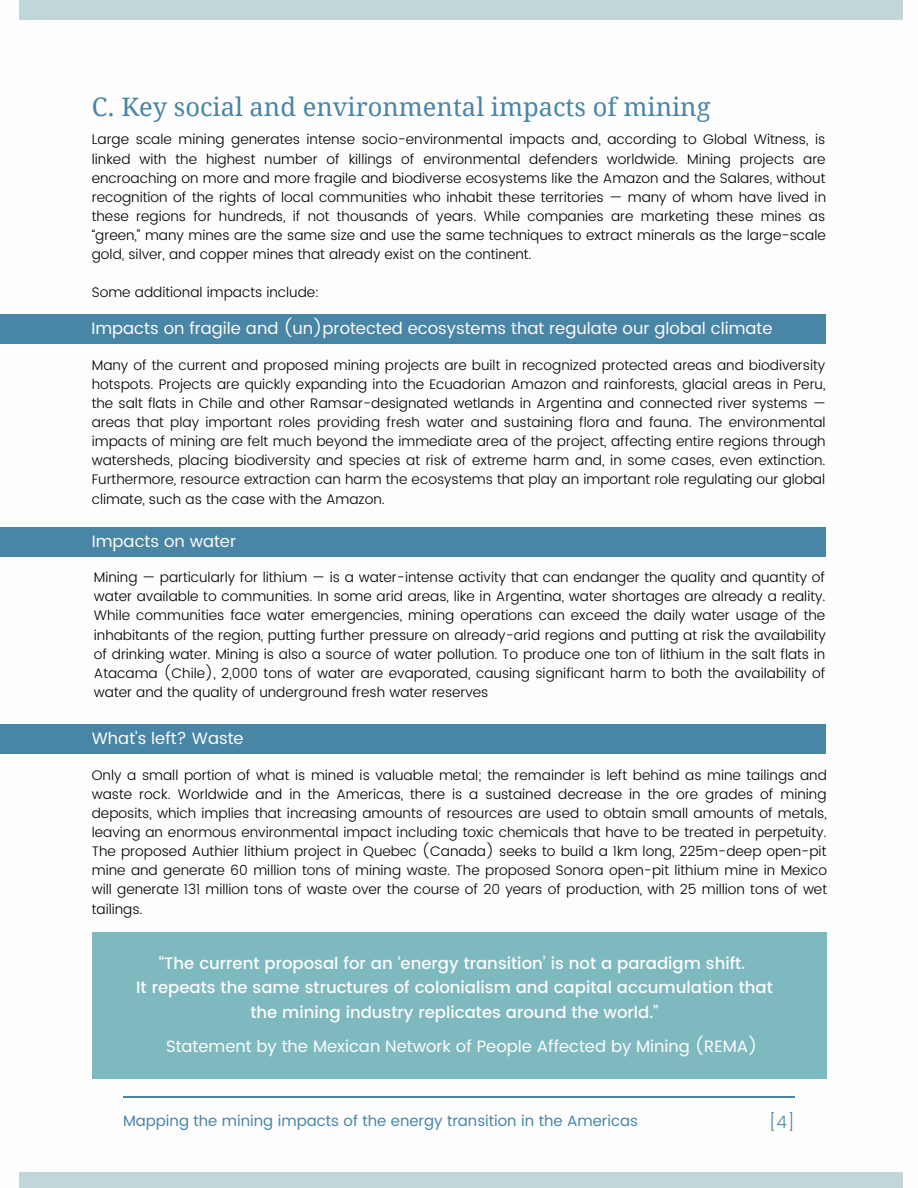
<style>
.page{position:relative;width:918px;height:1188px;background:#fff}
.page>*{position:absolute;margin:0;border:0;box-sizing:border-box;transform-origin:0 0}
.t1{font:25.5px "Droid Serif";color:#4985a5}
.t2{font:300 16.95px "Poppins";color:#4985a5}
.t3{font:500 16.5px/24.8px "Poppins";color:#fdfdfd;text-align:center}
.t4{font:16.5px "Poppins";color:#fdfdfd}
.t5{font:15px "Poppins";color:#4985a5}
.t6{font:300 13.8px/19.2px "Poppins";color:#000;text-align:justify}
</style>
<div class="page">
<div style="left:19px;top:1172px;width:883px;height:16px;background:#c1d6d9"></div>
<hr style="left:123px;top:1096px;width:672px;height:1px;background:#4985a5">
<div style="left:19px;top:0;width:883px;height:19px;background:#c1d6d9"></div>
<div style="left:0;top:527px;width:826px;height:29px;background:#4985a5"></div>
<div style="left:92px;top:932px;width:734px;height:147px;background:#7eb9bf"></div>
<div style="left:0;top:724px;width:826px;height:29px;background:#4985a5"></div>
<div style="left:0;top:315px;width:826px;height:29px;background:#4985a5"></div>
<p class="t1" style="left:92px;top:92px;width:620px">C. Key social and environmental impacts of mining</p>
<p class="t6" style="left:92px;top:130px;width:736px">Large scale mining generates intense socio-environmental impacts and, according to Global Witness, is linked with the highest number of killings of environmental defenders worldwide. Mining projects are encroaching on more and more fragile and biodiverse ecosystems like the Amazon and the Salares, without recognition of the rights of local communities who inhabit these territories — many of whom have lived in these regions for hundreds, if not thousands of years. While companies are marketing these mines as “green,” many mines are the same size and use the same techniques to extract minerals as the large-scale gold, silver, and copper mines that already exist on the continent.</p>
<p class="t6" style="left:92px;top:283px;width:229px">Some additional impacts include:</p>
<p class="t4" style="left:91px;top:319px;width:683px">Impacts on fragile and (un)protected ecosystems that regulate our global climate</p>
<p class="t6" style="left:92px;top:355px;width:736px">Many of the current and proposed mining projects are built in recognized protected areas and biodiversity hotspots. Projects are quickly expanding into the Ecuadorian Amazon and rainforests, glacial areas in Peru, the salt flats in Chile and other Ramsar-designated wetlands in Argentina and connected river systems — areas that play important roles providing fresh water and sustaining flora and fauna. The environmental impacts of mining are felt much beyond the immediate area of the project, affecting entire regions through watersheds, placing biodiversity and species at risk of extreme harm and, in some cases, even extinction.<br>Furthermore, resource extraction can harm the ecosystems that play an important role regulating our global climate, such as the case with the Amazon.</p>
<p class="t4" style="left:92px;top:531px;width:146px">Impacts on water</p>
<p class="t6" style="left:94px;top:568px;width:734px">Mining — particularly for lithium — is a water-intense activity that can endanger the quality and quantity of water available to communities. In some arid areas, like in Argentina, water shortages are already a reality.<br>While communities face water emergencies, mining operations can exceed the daily water usage of the inhabitants of the region, putting further pressure on already-arid regions and putting at risk the availability of drinking water. Mining is also a source of water pollution. To produce one ton of lithium in the salt flats in Atacama (Chile), 2,000 tons of water are evaporated, causing significant harm to both the availability of water and the quality of underground fresh water reserves</p>
<p class="t4" style="left:92px;top:728px;width:153px">What's left? Waste</p>
<p class="t6" style="left:92px;top:765px;width:737px">Only a small portion of what is mined is valuable metal; the remainder is left behind as mine tailings and waste rock. Worldwide and in the Americas, there is a sustained decrease in the ore grades of mining deposits, which implies that increasing amounts of resources are used to obtain small amounts of metals, leaving an enormous environmental impact including toxic chemicals that have to be treated in perpetuity.<br>The proposed Authier lithium project in Quebec (Canada) seeks to build a 1km long, 225m-deep open-pit mine and generate 60 million tons of mining waste. The proposed Sonora open-pit lithium mine in Mexico will generate 131 million tons of waste over the course of 20 years of production, with 25 million tons of wet tailings.</p>
<p class="t3" style="left:159px;top:951px;width:588px">“The current proposal for an ‘energy transition’ is not a paradigm shift.</p>
<p class="t3" style="left:136px;top:975px;width:638px">It repeats the same structures of colonialism and capital accumulation that the mining industry replicates around the world.”</p>
<p class="t4" style="left:166px;top:1036px;width:593px">Statement by the Mexican Network of People Affected by Mining (REMA)</p>
<p class="t5" style="left:123px;top:1112px;width:516px">Mapping the mining impacts of the energy transition in the Americas</p>
<p class="t2" style="left:769px;top:1113px;width:28px">[4]</p>
</div>
